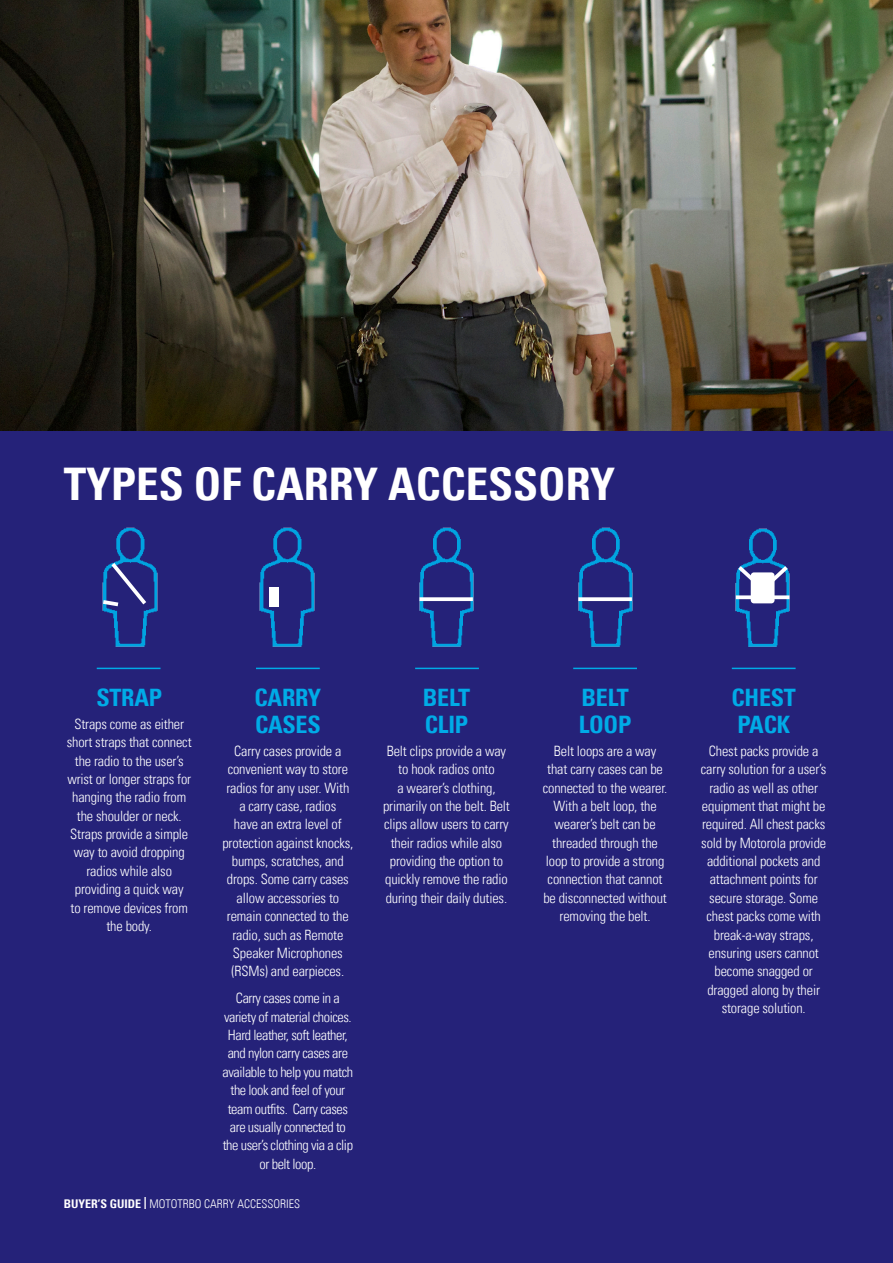
<style>
.page{position:relative;width:893px;height:1263px;background:#252279}
.page>*{position:absolute;margin:0;border:0;box-sizing:border-box;transform-origin:0 0}
.t1{font:700 condensed 45px "Univers LT";color:#fff}
.t2{font:700 condensed 24px/27px "Univers LT";letter-spacing:-.01em;color:#00abe7}
.t3{font:300 condensed 14.25px/18.5px "Univers LT";letter-spacing:-.01em;color:#fff;text-align:center}
.t4{font:300 condensed 14.25px/18.3px "Univers LT";letter-spacing:-.03em;color:#fff;text-align:center}
.t5{font:300 condensed 12px "Univers LT";color:#fff}
.s1{font-weight:700}
</style>
<div class="page">
<img style="left:419px;top:527px;width:55px;height:120px">
<img style="left:259px;top:527px;width:56px;height:120px">
<div style="left:269px;top:587px;width:10px;height:19px;background:#fff"></div>
<img style="left:0;top:0;width:893px;height:430px">
<hr style="left:97px;top:668px;width:64px;height:1px;background:#00abe7">
<hr style="left:256px;top:668px;width:64px;height:1px;background:#00abe7">
<hr style="left:415px;top:668px;width:64px;height:1px;background:#00abe7">
<hr style="left:573px;top:668px;width:64px;height:1px;background:#00abe7">
<hr style="left:732px;top:668px;width:64px;height:1px;background:#00abe7">
<img style="left:102px;top:527px;width:56px;height:120px">
<svg style="left:102px;top:559px;width:48px;height:50px"></svg>
<svg style="left:419px;top:597px;width:54px;height:4px"></svg>
<img style="left:578px;top:527px;width:55px;height:120px">
<img style="left:735px;top:528px;width:55px;height:119px">
<svg style="left:578px;top:597px;width:54px;height:4px"></svg>
<div style="left:751px;top:572px;width:23px;height:31px;background:#fff;border-radius:3px"></div>
<svg style="left:735px;top:562px;width:25px;height:25px"></svg>
<hr style="left:736px;top:595px;width:53px;height:4px;background:#fff">
<svg style="left:766px;top:562px;width:24px;height:25px"></svg>
<p class="t1" style="left:64px;top:457px;width:553px">TYPES OF CARRY ACCESSORY</p>
<p class="t2" style="left:96px;top:684px;width:67px">STRAP</p>
<p class="t3" style="left:67px;top:715px;width:126px">Straps come as either short straps that connect the radio to the user’s wrist or longer straps for hanging the radio from the shoulder or neck.<br>Straps provide a simple way to avoid dropping radios while also providing a quick way<br>to remove devices from the body.</p>
<p class="t2" style="left:254px;top:684px;width:68px">CARRY<br>CASES</p>
<p class="t3" style="left:222px;top:742px;width:132px">Carry cases provide a convenient way to store radios for any user. With a carry case, radios<br>have an extra level of protection against knocks, bumps, scratches, and drops. Some carry cases allow accessories to remain connected to the radio, such as Remote<br>Speaker Microphones (RSMs) and earpieces.</p>
<p class="t4" style="left:223px;top:989px;width:132px">Carry cases come in a variety of material choices.<br>Hard leather, soft leather, and nylon carry cases are available to help you match the look and feel of your team outfits. Carry cases are usually connected to the user’s clothing via a clip or belt loop.</p>
<p class="t5" style="left:64px;top:1196px;width:238px"><span class="s1">BUYER’S GUIDE |</span> MOTOTRBO CARRY ACCESSORIES</p>
<p class="t2" style="left:423px;top:684px;width:49px">BELT</p>
<p class="t2" style="left:425px;top:711px;width:45px">CLIP</p>
<p class="t3" style="left:383px;top:742px;width:128px">Belt clips provide a way to hook radios onto<br>a wearer’s clothing, primarily on the belt. Belt clips allow users to carry their radios while also providing the option to quickly remove the radio during their daily duties.</p>
<p class="t2" style="left:579px;top:684px;width:54px">BELT<br>LOOP</p>
<p class="t3" style="left:543px;top:742px;width:126px">Belt loops are a way that carry cases can be connected to the wearer.<br>With a belt loop, the wearer’s belt can be threaded through the loop to provide a strong connection that cannot be disconnected without removing the belt.</p>
<p class="t2" style="left:731px;top:684px;width:66px">CHEST<br>PACK</p>
<p class="t3" style="left:701px;top:742px;width:127px">Chest packs provide a carry solution for a user’s radio as well as other equipment that might be required. All chest packs sold by Motorola provide additional pockets and attachment points for secure storage. Some chest packs come with break-a-way straps, ensuring users cannot become snagged or dragged along by their storage solution.</p>
</div>
